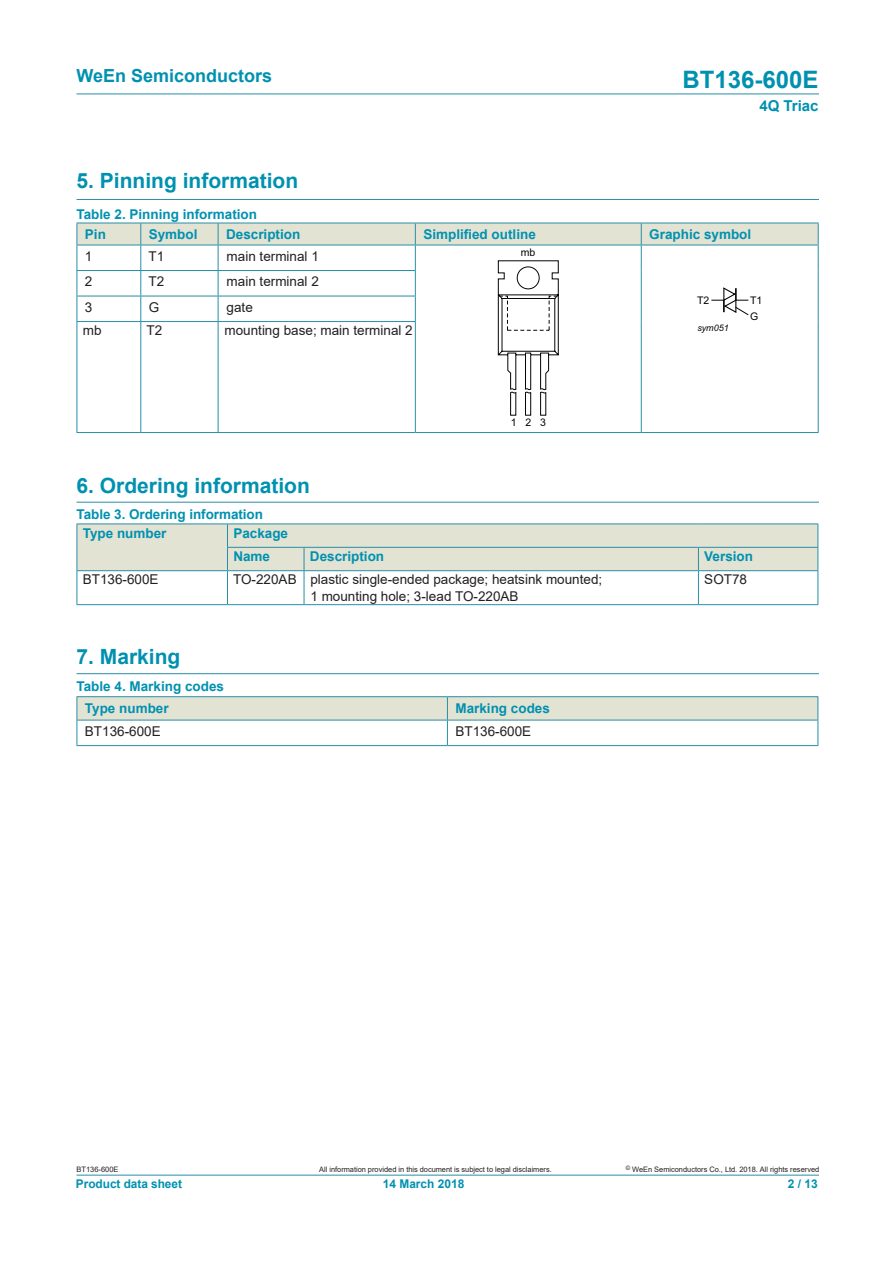
<style>
.page{position:relative;width:893px;height:1263px;background:#fff}
.page>*{position:absolute;margin:0;border:0;box-sizing:border-box;transform-origin:0 0}
.t1{font:700 24px "Arial";color:#0091b0}
.DS1{font:700 21px "Arial";color:#0091b0}
.t2{font:700 18px "Arial";color:#0091b0}
.t3{font:700 15px "Arial";color:#0091b0}
.t4{font:13.5px "Arial";color:#231f20}
.t5{font:700 13.5px "Arial";color:#0091b0}
.t6{font:700 12px "Arial";letter-spacing:-.005em;color:#0091b0}
.t7{font:10.5px/16.8px "Arial";color:#040503}
.t8{font:italic 9px "Arial";letter-spacing:.005em;color:#040503}
.t9{font:7.5px "Arial";letter-spacing:-.005em;color:#231f20}
</style>
<div class="page">
<hr style="left:77px;top:94px;width:742px;height:1px;background:#288ea6">
<hr style="left:77px;top:1175px;width:742px;height:1px;background:#288ea6">
<hr style="left:77px;top:502px;width:742px;height:1px;background:#288ea6">
<hr style="left:641px;top:322px;width:1px;height:110px;background:#288ea6">
<hr style="left:818px;top:322px;width:1px;height:110px;background:#288ea6">
<hr style="left:77px;top:322px;width:1px;height:110px;background:#288ea6">
<hr style="left:140px;top:322px;width:1px;height:110px;background:#288ea6">
<hr style="left:218px;top:322px;width:1px;height:110px;background:#288ea6">
<hr style="left:415px;top:322px;width:1px;height:110px;background:#288ea6">
<hr style="left:77px;top:432px;width:64px;height:1px;background:#288ea6">
<hr style="left:141px;top:432px;width:77px;height:1px;background:#288ea6">
<hr style="left:218px;top:432px;width:197px;height:1px;background:#288ea6">
<hr style="left:415px;top:432px;width:226px;height:1px;background:#288ea6">
<hr style="left:641px;top:432px;width:178px;height:1px;background:#288ea6">
<svg style="left:77px;top:223px;width:742px;height:193px"></svg>
<hr style="left:77px;top:523px;width:150px;height:1px;background:#288ea6">
<hr style="left:227px;top:523px;width:77px;height:1px;background:#288ea6">
<hr style="left:304px;top:523px;width:394px;height:1px;background:#288ea6">
<hr style="left:698px;top:523px;width:120px;height:1px;background:#288ea6">
<svg style="left:77px;top:524px;width:741px;height:80px"></svg>
<hr style="left:227px;top:547px;width:77px;height:1px;background:#288ea6">
<hr style="left:304px;top:547px;width:394px;height:1px;background:#288ea6">
<hr style="left:698px;top:547px;width:120px;height:1px;background:#288ea6">
<hr style="left:77px;top:570px;width:150px;height:1px;background:#288ea6">
<hr style="left:227px;top:570px;width:77px;height:1px;background:#288ea6">
<hr style="left:304px;top:570px;width:394px;height:1px;background:#288ea6">
<hr style="left:698px;top:570px;width:120px;height:1px;background:#288ea6">
<hr style="left:77px;top:604px;width:150px;height:1px;background:#288ea6">
<hr style="left:227px;top:604px;width:77px;height:1px;background:#288ea6">
<hr style="left:304px;top:604px;width:394px;height:1px;background:#288ea6">
<hr style="left:698px;top:604px;width:120px;height:1px;background:#288ea6">
<hr style="left:77px;top:673px;width:742px;height:1px;background:#288ea6">
<hr style="left:77px;top:696px;width:370px;height:1px;background:#288ea6">
<hr style="left:447px;top:696px;width:371px;height:1px;background:#288ea6">
<svg style="left:77px;top:697px;width:741px;height:48px"></svg>
<hr style="left:77px;top:720px;width:370px;height:1px;background:#288ea6">
<hr style="left:447px;top:720px;width:371px;height:1px;background:#288ea6">
<hr style="left:77px;top:745px;width:370px;height:1px;background:#288ea6">
<hr style="left:447px;top:745px;width:371px;height:1px;background:#288ea6">
<hr style="left:77px;top:199px;width:742px;height:1px;background:#288ea6">
<h3 class="t2" style="left:77px;top:63px;width:197px">WeEn Semiconductors</h3>
<h1 class="t1" style="left:682px;top:62px;width:138px">BT136-600E</h1>
<p class="t3" style="left:759px;top:95px;width:61px">4Q Triac</p>
<p class="DS1" style="left:77px;top:166px;width:223px">5. Pinning information</p>
<p class="t5" style="left:77px;top:205px;width:182px">Table 2. Pinning information</p>
<p class="t5" style="left:85px;top:225px;width:23px">Pin</p>
<p class="t5" style="left:149px;top:225px;width:50px">Symbol</p>
<p class="t5" style="left:226px;top:225px;width:76px">Description</p>
<p class="t5" style="left:423px;top:225px;width:114px">Simplified outline</p>
<p class="t5" style="left:649px;top:225px;width:104px">Graphic symbol</p>
<p class="t4" style="left:85px;top:247px;width:9px">1</p>
<p class="t4" style="left:149px;top:247px;width:17px">T1</p>
<p class="t4" style="left:227px;top:247px;width:94px">main terminal 1</p>
<p class="t7" style="left:521px;top:244px;width:16px">mb</p>
<p class="t4" style="left:85px;top:272px;width:9px">2</p>
<p class="t4" style="left:149px;top:272px;width:17px">T2</p>
<p class="t4" style="left:227px;top:272px;width:94px">main terminal 2</p>
<p class="t4" style="left:85px;top:298px;width:9px">3</p>
<p class="t4" style="left:149px;top:298px;width:12px">G</p>
<p class="t4" style="left:227px;top:298px;width:28px">gate</p>
<p class="t4" style="left:83px;top:321px;width:20px">mb</p>
<p class="t4" style="left:146px;top:321px;width:17px">T2</p>
<p class="t4" style="left:224px;top:321px;width:190px">mounting base; main terminal 2</p>
<p class="DS1" style="left:77px;top:471px;width:235px">6. Ordering information</p>
<p class="t5" style="left:77px;top:505px;width:188px">Table 3. Ordering information</p>
<p class="t7" style="left:511px;top:414px;width:22px">1 2</p>
<p class="t7" style="left:540px;top:414px;width:7px">3</p>
<p class="t7" style="left:697px;top:292px;width:14px">T2</p>
<p class="t8" style="left:697px;top:322px;width:33px">sym051</p>
<p class="t7" style="left:750px;top:292px;width:14px">T1<br>G</p>
<p class="t5" style="left:83px;top:523px;width:85px">Type number</p>
<p class="t5" style="left:233px;top:523px;width:56px">Package</p>
<p class="t5" style="left:233px;top:547px;width:38px">Name</p>
<p class="t5" style="left:310px;top:547px;width:76px">Description</p>
<p class="t5" style="left:704px;top:547px;width:50px">Version</p>
<p class="t4" style="left:83px;top:570px;width:77px">BT136-600E</p>
<p class="t4" style="left:233px;top:570px;width:65px">TO-220AB</p>
<p class="t4" style="left:310px;top:570px;width:293px">plastic single-ended package; heatsink mounted;</p>
<p class="t4" style="left:310px;top:587px;width:210px">1 mounting hole; 3-lead TO-220AB</p>
<p class="t4" style="left:704px;top:570px;width:44px">SOT78</p>
<p class="DS1" style="left:77px;top:642px;width:105px">7. Marking</p>
<p class="t5" style="left:85px;top:698px;width:85px">Type number</p>
<p class="t5" style="left:455px;top:698px;width:96px">Marking codes</p>
<p class="t4" style="left:85px;top:722px;width:77px">BT136-600E</p>
<p class="t4" style="left:455px;top:722px;width:77px">BT136-600E</p>
<p class="t5" style="left:77px;top:677px;width:149px">Table 4. Marking codes</p>
<p class="t9" style="left:77px;top:1164px;width:44px">BT136-600E</p>
<p class="t6" style="left:76px;top:1175px;width:108px">Product data sheet</p>
<p class="t9" style="left:319px;top:1164px;width:234px">All information provided in this document is subject to legal disclaimers.</p>
<p class="t9" style="left:626px;top:1164px;width:195px"><sup>©</sup> WeEn Semiconductors Co., Ltd. 2018. All rights reserved</p>
<p class="t6" style="left:383px;top:1175px;width:83px">14 March 2018</p>
<p class="t6" style="left:788px;top:1175px;width:32px">2 / 13</p>
</div>
